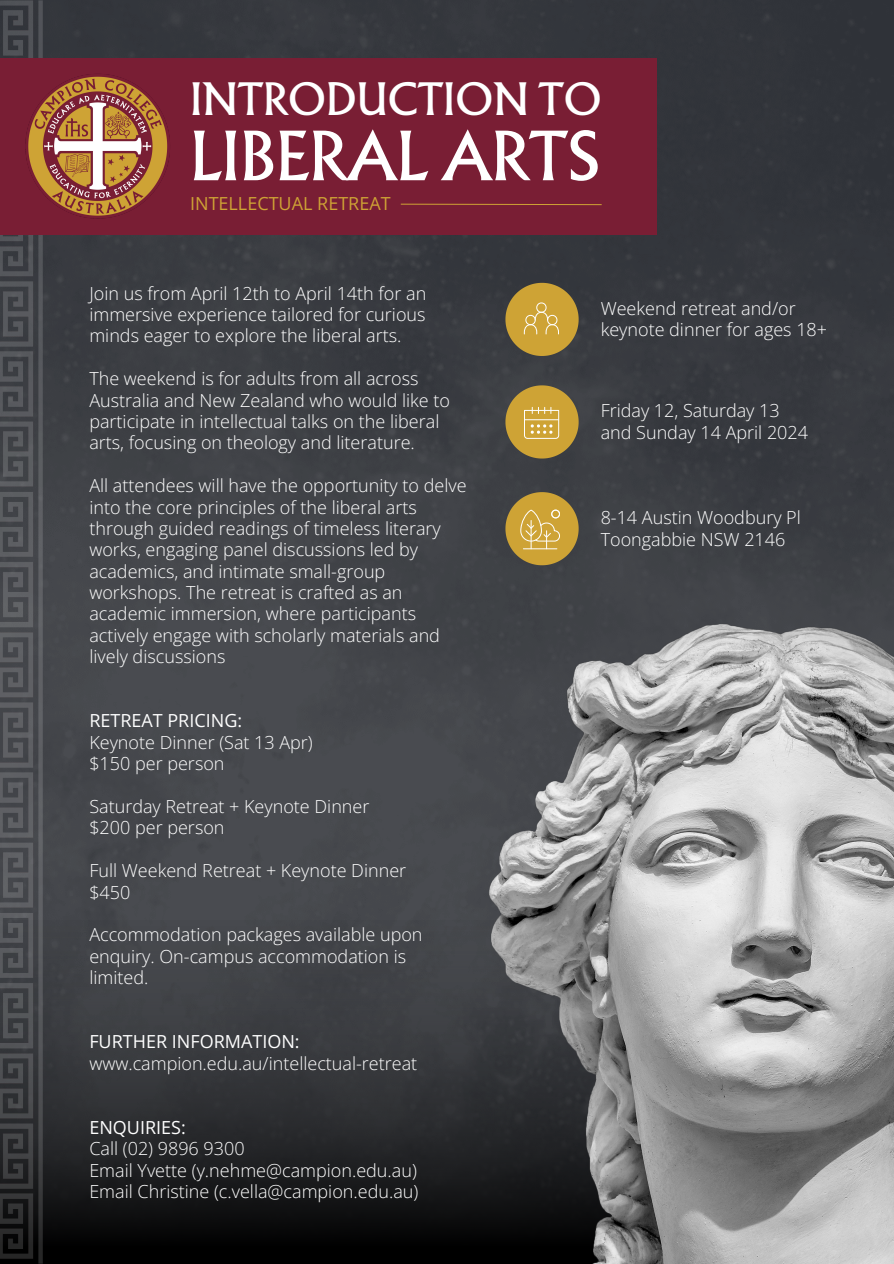
<style>
.page{position:relative;width:894px;height:1264px;background:#fff}
.page>*{position:absolute;margin:0;border:0;box-sizing:border-box;transform-origin:0 0}
.t1{font:60.45px "Albertus Nova";color:#fff}
.t2{font:39.9px "Albertus Nova";color:#fff}
.t3{font:300 18px/21.3px "Open Sans";color:#fff}
.t4{font:18px "Open Sans";color:#fff}
.t5{font:18px "Open Sans";color:#cea335}
</style>
<div class="page">
<img style="left:43px;top:0;width:850px;height:921px">
<img style="left:43px;top:921px;width:403px;height:342px">
<img style="left:446px;top:610px;width:447px;height:653px">
<svg style="left:505px;top:385px;width:73px;height:73px;background:#b19241"></svg>
<svg style="left:505px;top:492px;width:73px;height:73px;background:#b19242"></svg>
<img style="left:0;top:0;width:43px;height:1263px">
<div style="left:0;top:58px;width:656px;height:176px;background:#791e34"></div>
<svg style="left:400px;top:203px;width:202px;height:3px"></svg>
<img style="left:25px;top:74px;width:145px;height:145px">
<svg style="left:505px;top:283px;width:73px;height:73px;background:#af8f3c"></svg>
<h1 class="t2" style="left:190px;top:83px;width:413px">INTRODUCTION TO</h1>
<h1 class="t1" style="left:190px;top:132px;width:412px">LIBERAL ARTS</h1>
<h2 class="t5" style="left:190px;top:191px;width:202px">INTELLECTUAL RETREAT</h2>
<p class="t3" style="left:89px;top:282px;width:338px;text-align:justify">Join us from April 12th to April 14th for an immersive experience tailored for curious minds eager to explore the liberal arts.</p>
<p class="t3" style="left:89px;top:367px;width:362px">The weekend is for adults from all across Australia and New Zealand who would like to participate in intellectual talks on the liberal arts, focusing on theology and literature.</p>
<p class="t3" style="left:89px;top:474px;width:378px">All attendees will have the opportunity to delve into the core principles of the liberal arts through guided readings of timeless literary works, engaging panel discussions led by academics, and intimate small-group workshops. The retreat is crafted as an academic immersion, where participants actively engage with scholarly materials and lively discussions</p>
<p class="t4" style="left:89px;top:708px;width:154px">RETREAT PRICING:</p>
<p class="t3" style="left:89px;top:731px;width:225px">Keynote Dinner (Sat 13 Apr) $150 per person</p>
<p class="t3" style="left:89px;top:795px;width:281px">Saturday Retreat + Keynote Dinner $200 per person</p>
<p class="t3" style="left:89px;top:859px;width:318px">Full Weekend Retreat + Keynote Dinner $450</p>
<p class="t3" style="left:89px;top:923px;width:334px">Accommodation packages available upon enquiry. On-campus accommodation is limited.</p>
<p class="t4" style="left:89px;top:1028px;width:212px">FURTHER INFORMATION:</p>
<p class="t3" style="left:89px;top:1051px;width:329px">www.campion.edu.au/intellectual-retreat</p>
<p class="t4" style="left:89px;top:1114px;width:98px">ENQUIRIES:</p>
<p class="t3" style="left:89px;top:1137px;width:330px">Call (02) 9896 9300<br>Email Yvette (y.nehme@campion.edu.au)<br>Email Christine (c.vella@campion.edu.au)</p>
<p class="t3" style="left:600px;top:297px;width:228px">Weekend retreat and/or keynote dinner for ages 18+</p>
<p class="t3" style="left:600px;top:400px;width:180px">Friday 12, Saturday 13</p>
<p class="t3" style="left:600px;top:421px;width:209px">and Sunday 14 April 2024</p>
<p class="t3" style="left:600px;top:506px;width:202px">8-14 Austin Woodbury Pl</p>
<p class="t3" style="left:600px;top:528px;width:186px">Toongabbie NSW 2146</p>
</div>
